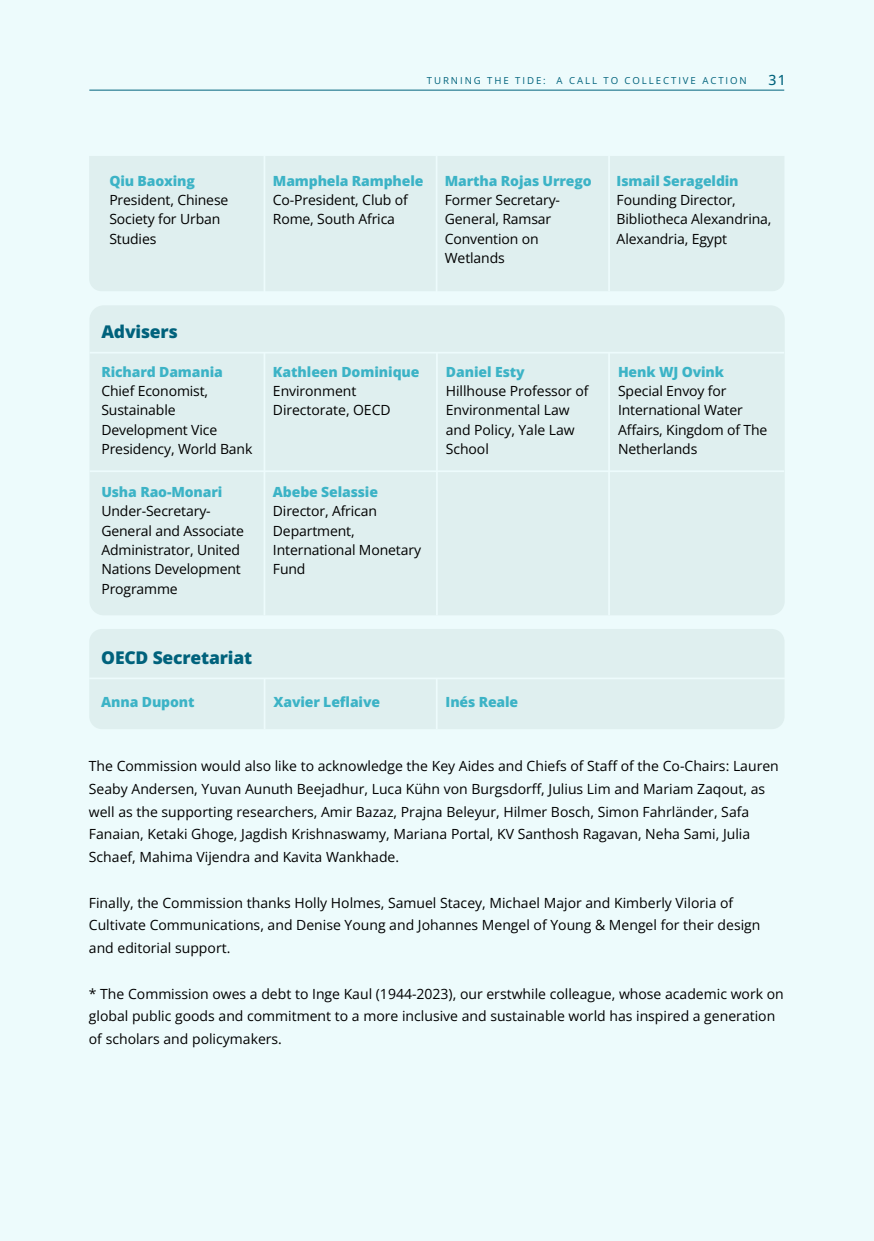
<style>
.page{position:relative;width:874px;height:1241px;background:#fff}
.page>*{position:absolute;margin:0;border:0;box-sizing:border-box;transform-origin:0 0}
.t1{font:800 17.5px "Open Sans";letter-spacing:-.01em;color:#00627c}
.t2{font:14px/19.2px "Open Sans";color:#000}
.t3{font:800 14px "Open Sans";letter-spacing:-.01em;color:#3cb3c6}
.t4{font:500 14px "Open Sans";color:#00627c}
.t5{font:9.62px "Open Sans";letter-spacing:.2em;color:#00627c}
</style>
<div class="page">
<div style="left:0;top:0;width:873px;height:1240px;background:#edfbfc"></div>
<hr style="left:89px;top:90px;width:694px;height:1px;background:#00627c">
<div style="left:89px;top:156px;width:695px;height:135px;background:#dfefef"></div>
<hr style="left:263px;top:156px;width:2px;height:137px;background:#edfbfc">
<hr style="left:435px;top:156px;width:2px;height:137px;background:#edfbfc">
<hr style="left:608px;top:156px;width:1px;height:135px;background:#edfbfc">
<div style="left:89px;top:629px;width:695px;height:100px;background:#dfefef;border-radius:13px"></div>
<hr style="left:263px;top:678px;width:2px;height:51px;background:#edfbfc">
<hr style="left:435px;top:678px;width:2px;height:51px;background:#edfbfc">
<hr style="left:89px;top:677px;width:695px;height:2px;background:#edfbfc">
<div style="left:89px;top:305px;width:695px;height:310px;background:#dfefef;border-radius:14px"></div>
<hr style="left:263px;top:352px;width:2px;height:263px;background:#edfbfc">
<hr style="left:436px;top:352px;width:1px;height:263px;background:#edfbfc">
<hr style="left:608px;top:352px;width:1px;height:263px;background:#edfbfc">
<hr style="left:90px;top:352px;width:693px;height:1px;background:#edfbfc">
<hr style="left:90px;top:470px;width:693px;height:2px;background:#edfbfc">
<p class="t5" style="left:426px;top:74px;width:321px">TURNING THE TIDE: A CALL TO COLLECTIVE ACTION</p>
<p class="t4" style="left:768px;top:70px;width:19px">31</p>
<p class="t3" style="left:109px;top:171px;width:87px">Qiu Baoxing</p>
<p class="t2" style="left:109px;top:190px;width:121px">President, Chinese<br>Society for Urban<br>Studies</p>
<p class="t3" style="left:273px;top:171px;width:152px">Mamphela Ramphele</p>
<p class="t2" style="left:273px;top:190px;width:136px">Co-President, Club of<br>Rome, South Africa</p>
<p class="t3" style="left:444px;top:171px;width:148px">Martha Rojas Urrego</p>
<p class="t2" style="left:444px;top:190px;width:117px">Former Secretary-<br>General, Ramsar<br>Convention on<br>Wetlands</p>
<p class="t1" style="left:101px;top:320px;width:78px">Advisers</p>
<p class="t3" style="left:101px;top:362px;width:123px">Richard Damania</p>
<p class="t2" style="left:101px;top:381px;width:152px">Chief Economist,<br>Sustainable<br>Development Vice<br>Presidency, World Bank</p>
<p class="t3" style="left:101px;top:482px;width:122px">Usha Rao-Monari</p>
<p class="t2" style="left:101px;top:501px;width:144px">Under-Secretary-<br>General and Associate<br>Administrator, United<br>Nations Development<br>Programme</p>
<p class="t3" style="left:273px;top:362px;width:148px">Kathleen Dominique</p>
<p class="t2" style="left:273px;top:381px;width:119px">Environment<br>Directorate, OECD</p>
<p class="t3" style="left:273px;top:482px;width:106px">Abebe Selassie</p>
<p class="t2" style="left:273px;top:501px;width:149px">Director, African<br>Department,<br>International Monetary<br>Fund</p>
<p class="t1" style="left:101px;top:645px;width:152px">OECD Secretariat</p>
<p class="t3" style="left:445px;top:362px;width:80px">Daniel Esty</p>
<p class="t2" style="left:445px;top:381px;width:144px">Hillhouse Professor of<br>Environmental Law and Policy, Yale Law<br>School</p>
<p class="t3" style="left:616px;top:171px;width:123px">Ismail Serageldin</p>
<p class="t2" style="left:616px;top:190px;width:156px">Founding Director,<br>Bibliotheca Alexandrina,<br>Alexandria, Egypt</p>
<p class="t3" style="left:617px;top:362px;width:107px">Henk WJ Ovink</p>
<p class="t2" style="left:617px;top:381px;width:151px">Special Envoy for<br>International Water<br>Affairs, Kingdom of The<br>Netherlands</p>
<p class="t3" style="left:101px;top:692px;width:95px">Anna Dupont</p>
<p class="t3" style="left:273px;top:692px;width:108px">Xavier Leflaive</p>
<p class="t3" style="left:445px;top:692px;width:74px">Inés Reale</p>
<p class="t2" style="left:89px;top:754px;width:691px;line-height:22.8px">The Commission would also like to acknowledge the Key Aides and Chiefs of Staff of the Co-Chairs: Lauren Seaby Andersen, Yuvan Aunuth Beejadhur, Luca Kühn von Burgsdorff, Julius Lim and Mariam Zaqout, as well as the supporting researchers, Amir Bazaz, Prajna Beleyur, Hilmer Bosch, Simon Fahrländer, Safa Fanaian, Ketaki Ghoge, Jagdish Krishnaswamy, Mariana Portal, KV Santhosh Ragavan, Neha Sami, Julia Schaef, Mahima Vijendra and Kavita Wankhade.</p>
<p class="t2" style="left:89px;top:890px;width:672px;line-height:22.8px">Finally, the Commission thanks Holly Holmes, Samuel Stacey, Michael Major and Kimberly Viloria of<br>Cultivate Communications, and Denise Young and Johannes Mengel of Young &amp; Mengel for their design and editorial support.</p>
<p class="t2" style="left:89px;top:981px;width:696px;line-height:22.8px">* The Commission owes a debt to Inge Kaul (1944-2023), our erstwhile colleague, whose academic work on global public goods and commitment to a more inclusive and sustainable world has inspired a generation of scholars and policymakers.</p>
</div>
